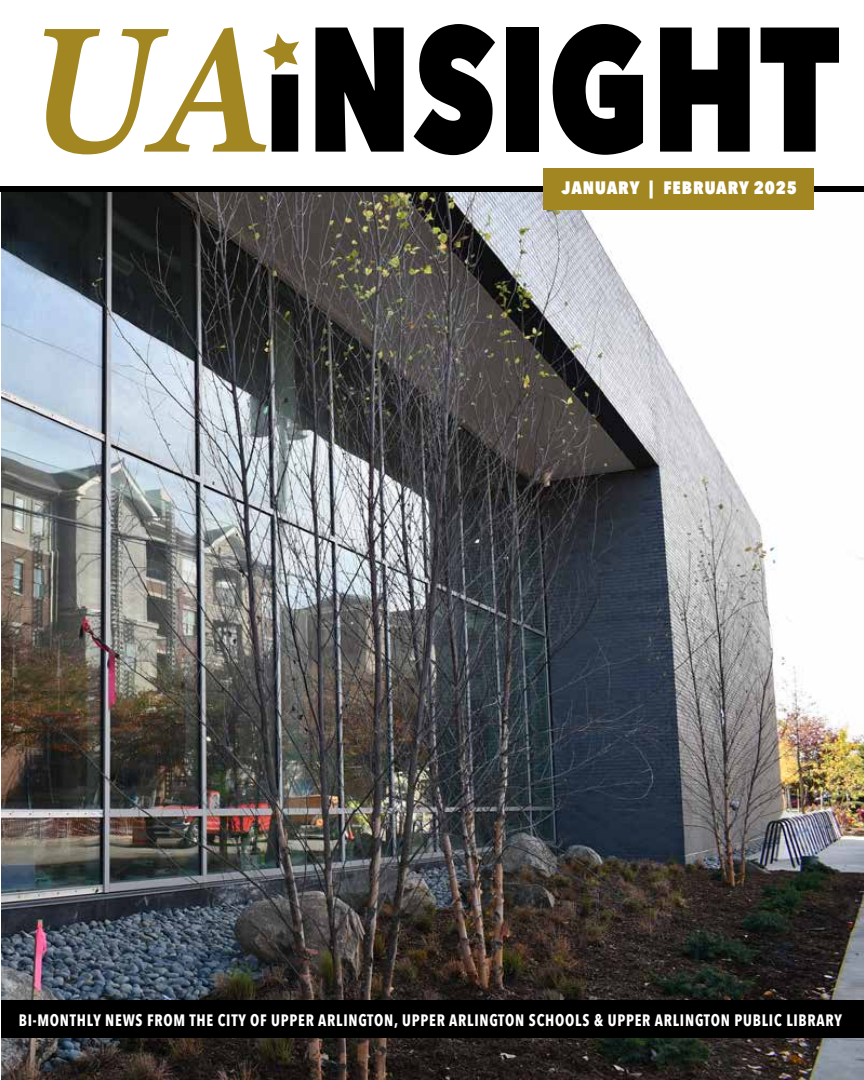
<style>
.page{position:relative;width:864px;height:1080px;background:#fff}
.page>*{position:absolute;margin:0;border:0;box-sizing:border-box;transform-origin:0 0}
.t1{font:800 175.2px "Avenir Next";letter-spacing:.01em;color:#000;scale:.76 1}
.t2{font:800 18px "Avenir Next Condensed";letter-spacing:.05em;color:#fff}
.t3{font:700 16.5px "Avenir Next Condensed";letter-spacing:.05em;color:#fff;scale:.92 1}
.s1{font-family:"Minion Variable Concept";font-weight:400;font-style:italic;font-size:188.55px;color:#a18621}
.s2{font-size:146.7px}
</style>
<div class="page">
<img style="left:1px;top:192px;width:863px;height:888px">
<div style="left:0;top:186px;width:864px;height:6px;background:#000"></div>
<div style="left:1px;top:1000px;width:863px;height:37px;background:#000"></div>
<svg style="left:263px;top:33px;width:36px;height:37px"></svg>
<div style="left:544px;top:168px;width:270px;height:42px;background:#a18621"></div>
<h1 class="t1" style="left:27px;top:-18px;width:1071px"><span class="s1">UA</span><span class="s2">i</span>NSIGHT</h1>
<p class="t2" style="left:562px;top:176px;width:236px">JANUARY | FEBRUARY 2025</p>
<p class="t3" style="left:19px;top:1010px;width:896px">BI-MONTHLY NEWS FROM THE CITY OF UPPER ARLINGTON, UPPER ARLINGTON SCHOOLS &amp; UPPER ARLINGTON PUBLIC LIBRARY</p>
</div>
